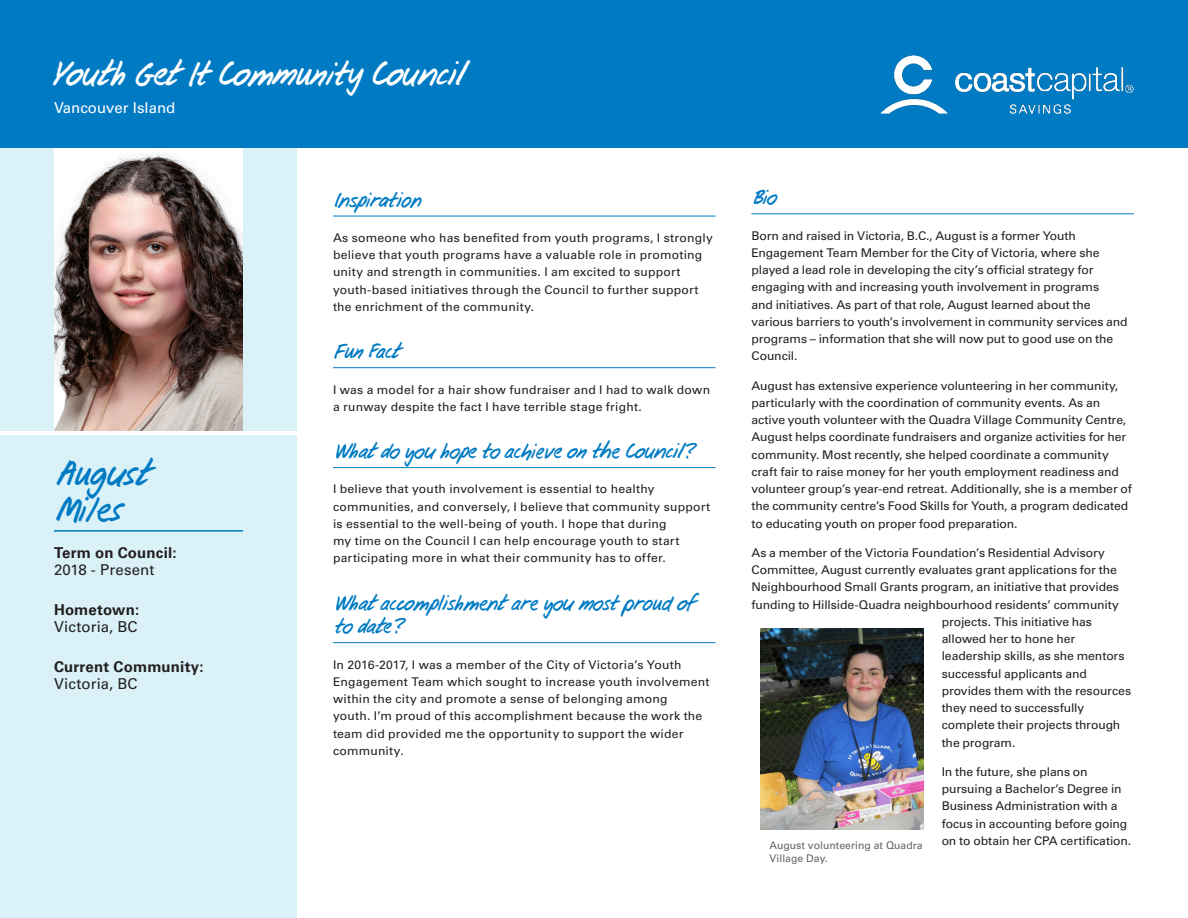
<style>
.page{position:relative;width:1188px;height:918px;background:#fff}
.page>*{position:absolute;margin:0;border:0;box-sizing:border-box;transform-origin:0 0}
.Name_Text{font:33px/36px "Coast User Friendly";color:#007bc3}
.t1{font:31.5px "Coast User Friendly";color:#fff}
.Body_Headers{font:19.5px/23.4px "Coast User Friendly";color:#007bc3}
.Side_Bar_Text{font:700 15px/17.2px "Univers LT Std";letter-spacing:.015em;color:#231f20}
.Side_Bar_Text-2{font:15px/17.2px "Univers LT Std";letter-spacing:.005em;color:#231f20}
.t2{font:15px "Univers LT Std";color:#fff}
.Body_Text{font:12px/17.2px "Univers LT Std";letter-spacing:-.005em;color:#231f20}
.Body_Text-2{font:12px/17.2px "Univers LT Std";letter-spacing:.015em;color:#231f20}
.Photo_Caption{font:10.5px/12.6px "Univers LT Std";color:#636366}
.s1{font-weight:400}
.s2{font-weight:700}
</style>
<div class="page">
<div style="left:0;top:148px;width:297px;height:770px;background:#daf1f8"></div>
<div style="left:0;top:0;width:1188px;height:148px;background:#007bc3"></div>
<img style="left:881px;top:55px;width:253px;height:58px">
<img style="left:54px;top:148px;width:189px;height:283px">
<hr style="left:333px;top:216px;width:383px;height:1px;background:#007bc3">
<hr style="left:333px;top:367px;width:383px;height:1px;background:#007bc3">
<hr style="left:333px;top:467px;width:383px;height:1px;background:#007bc3">
<hr style="left:333px;top:642px;width:383px;height:1px;background:#007bc3">
<hr style="left:752px;top:213px;width:382px;height:1px;background:#007bc3">
<hr style="left:54px;top:530px;width:189px;height:2px;background:#007bc3">
<hr style="left:0;top:431px;width:298px;height:3px;background:#fff">
<img style="left:760px;top:628px;width:164px;height:202px">
<h2 class="t1" style="left:50px;top:53px;width:413px">Youth Get It Community Council</h2>
<p class="t2" style="left:54px;top:98px;width:123px">Vancouver Island</p>
<p class="Name_Text" style="left:54px;top:458px;width:96px">August<br>Miles</p>
<p class="Side_Bar_Text" style="left:54px;top:544px;width:124px">Term on Council:<br><span class="s1">2018 - Present</span></p>
<p class="Side_Bar_Text-2" style="left:54px;top:601px;width:87px"><span class="s2">Hometown:<br></span>Victoria, BC</p>
<p class="Side_Bar_Text" style="left:54px;top:658px;width:151px">Current Community:<br><span class="s1">Victoria, BC</span></p>
<p class="Body_Headers" style="left:333px;top:189px;width:89px">Inspiration</p>
<p class="Body_Text-2" style="left:333px;top:229px;width:381px">As someone who has benefited from youth programs, I strongly believe that youth programs have a valuable role in promoting unity and strength in communities. I am excited to support youth-based initiatives through the Council to further support the enrichment of the community.</p>
<p class="Body_Headers" style="left:333px;top:341px;width:68px">Fun Fact</p>
<p class="Body_Text-2" style="left:333px;top:381px;width:379px">I was a model for a hair show fundraiser and I had to walk down a runway despite the fact I have terrible stage fright.</p>
<p class="Body_Headers" style="left:333px;top:441px;width:360px">What do you hope to achieve on the Council?</p>
<p class="Body_Text-2" style="left:333px;top:481px;width:379px">I believe that youth involvement is essential to healthy communities, and conversely, I believe that community support is essential to the well-being of youth. I hope that during<br>my time on the Council I can help encourage youth to start participating more in what their community has to offer.</p>
<p class="Body_Headers" style="left:333px;top:593px;width:362px">What accomplishment are you most proud of to date?</p>
<p class="Body_Text-2" style="left:333px;top:656px;width:378px">In 2016-2017, I was a member of the City of Victoria’s Youth Engagement Team which sought to increase youth involvement within the city and promote a sense of belonging among<br>youth. I’m proud of this accomplishment because the work the team did provided me the opportunity to support the wider community.</p>
<p class="Body_Headers" style="left:752px;top:187px;width:26px">Bio</p>
<p class="Body_Text" style="left:752px;top:227px;width:378px">Born and raised in Victoria, B.C., August is a former Youth Engagement Team Member for the City of Victoria, where she played a lead role in developing the city’s official strategy for engaging with and increasing youth involvement in programs<br>and initiatives. As part of that role, August learned about the various barriers to youth’s involvement in community services and programs – information that she will now put to good use on the Council.</p>
<p class="Body_Text" style="left:752px;top:377px;width:382px">August has extensive experience volunteering in her community, particularly with the coordination of community events. As an active youth volunteer with the Quadra Village Community Centre, August helps coordinate fundraisers and organize activities for her community. Most recently, she helped coordinate a community craft fair to raise money for her youth employment readiness and volunteer group’s year-end retreat. Additionally, she is a member of the community centre’s Food Skills for Youth, a program dedicated to educating youth on proper food preparation.</p>
<p class="Body_Text" style="left:752px;top:544px;width:355px">As a member of the Victoria Foundation’s Residential Advisory</p>
<p class="Body_Text" style="left:752px;top:561px;width:367px">Committee, August currently evaluates grant applications for the</p>
<p class="Body_Text" style="left:752px;top:579px;width:369px">Neighbourhood Small Grants program, an initiative that provides</p>
<p class="Body_Text" style="left:752px;top:596px;width:369px">funding to Hillside-Quadra neighbourhood residents’ community</p>
<p class="Body_Text" style="left:942px;top:613px;width:152px">projects. This initiative has</p>
<p class="Body_Text" style="left:942px;top:630px;width:135px">allowed her to hone her</p>
<p class="Body_Text" style="left:942px;top:648px;width:184px">leadership skills, as she mentors</p>
<p class="Body_Text" style="left:942px;top:665px;width:147px">successful applicants and</p>
<p class="Body_Text" style="left:942px;top:682px;width:191px">provides them with the resources</p>
<p class="Body_Text" style="left:942px;top:699px;width:144px">they need to successfully</p>
<p class="Body_Text" style="left:942px;top:717px;width:180px">complete their projects through</p>
<p class="Body_Text" style="left:942px;top:734px;width:75px">the program.</p>
<p class="Body_Text" style="left:942px;top:763px;width:191px">In the future, she plans on pursuing a Bachelor’s Degree in<br>Business Administration with a focus in accounting before going on to obtain her CPA certification.</p>
<p class="Photo_Caption" style="left:770px;top:839px;width:155px">August volunteering at Quadra<br>Village Day.</p>
</div>
